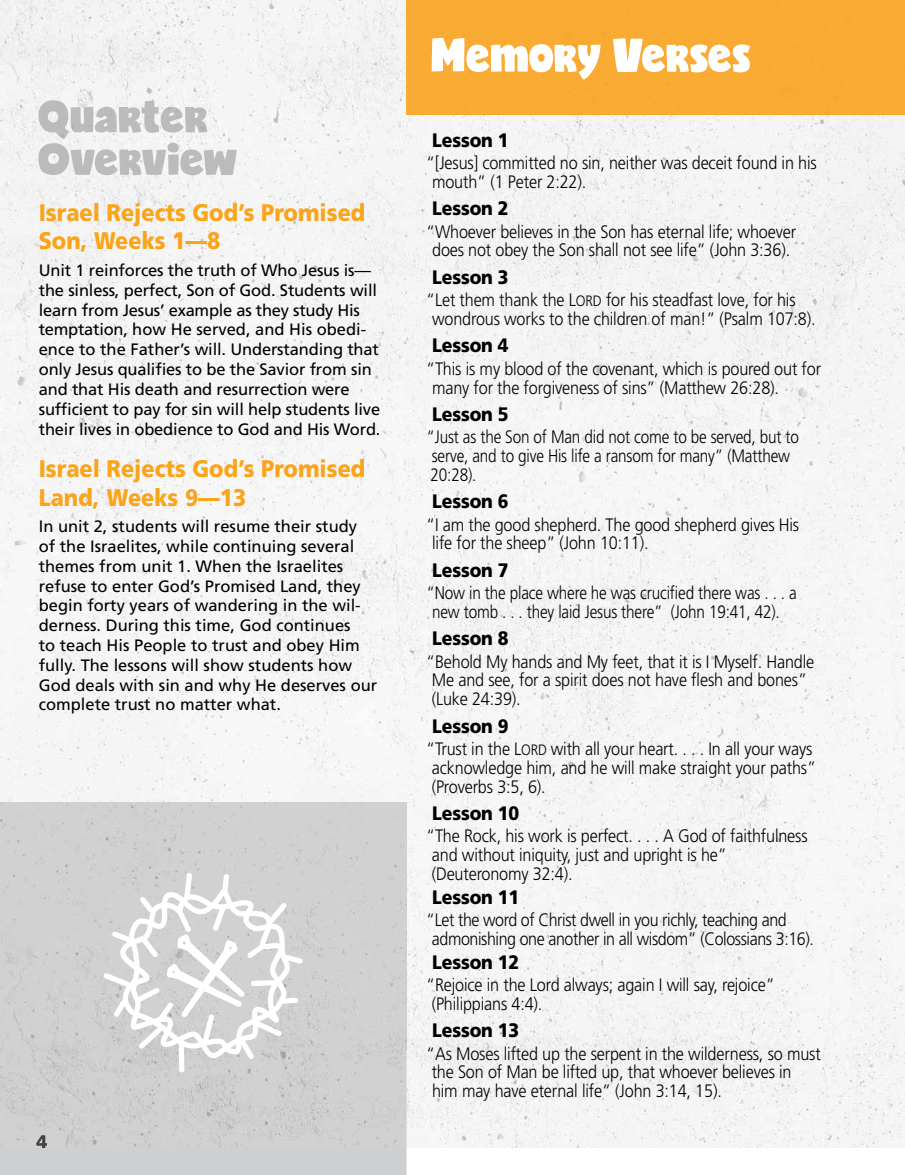
<style>
.page{position:relative;width:905px;height:1175px;background:#fff}
.page>*{position:absolute;margin:0;border:0;box-sizing:border-box;transform-origin:0 0}
.t1{font:900 24px/28.8px "Frutiger LT Std";color:#faa41a;scale:.9 1}
.t2{font:900 19.5px "Frutiger LT Std";letter-spacing:-.01em;color:#000;scale:.9 1}
.t3{font:300 18px/18.8px "Frutiger LT Std";letter-spacing:-.01em;color:#000;scale:.9 1}
.t4{font:300 18px/18.8px "Frutiger LT Std";letter-spacing:-.01em;color:#000;scale:.85 1}
.t5{font:300 18px/18.8px "Frutiger LT Std";letter-spacing:-.01em;color:#000;scale:.89 1}
.t6{font:16.5px/19.8px "Frutiger LT Std";color:#000}
.s1{font-size:15px}
</style>
<div class="page">
<div style="left:0;top:0;width:266px;height:782px;background:#f5f5f5"></div>
<div style="left:0;top:782px;width:904px;height:52px;background:#f5f5f5"></div>
<div style="left:266px;top:0;width:160px;height:417px;background:#f5f5f5"></div>
<div style="left:266px;top:417px;width:638px;height:366px;background:#f6f6f6"></div>
<img style="left:406px;top:834px;width:498px;height:314px">
<div style="left:426px;top:114px;width:478px;height:303px;background:#f4f4f4"></div>
<div style="left:0;top:802px;width:406px;height:333px;background:#d1d1d1"></div>
<div style="left:406px;top:0;width:498px;height:114px;background:#f9ab33"></div>
<svg style="left:431px;top:38px;width:319px;height:41px"></svg>
<img style="left:38px;top:143px;width:165px;height:32px">
<img style="left:38px;top:100px;width:121px;height:39px">
<div style="left:0;top:1135px;width:406px;height:39px;background:#cecfd0"></div>
<svg style="left:103px;top:872px;width:200px;height:200px"></svg>
<h1 class="t1" style="left:39px;top:198px;width:364px">Israel Rejects God’s Promised<br>Son, Weeks 1—8</h1>
<p class="t6" style="left:39px;top:260px;width:343px">Unit 1 reinforces the truth of Who Jesus is— the sinless, perfect, Son of God. Students will learn from Jesus’ example as they study His temptation, how He served, and His obedi&shy;ence to the Father’s will. Understanding that only Jesus qualifies to be the Savior from sin and that His death and resurrection were sufficient to pay for sin will help students live their lives in obedience to God and His Word.</p>
<h1 class="t1" style="left:39px;top:454px;width:364px">Israel Rejects God’s Promised<br>Land, Weeks 9—13</h1>
<p class="t6" style="left:39px;top:516px;width:340px">In unit 2, students will resume their study of the Israelites, while continuing several themes from unit 1. When the Israelites refuse to enter God’s Promised Land, they begin forty years of wandering in the wil&shy;derness. During this time, God continues<br>to teach His People to trust and obey Him fully. The lessons will show students how God deals with sin and why He deserves our complete trust no matter what.</p>
<p class="t2" style="left:432px;top:128px;width:86px">Lesson 1</p>
<p class="t3" style="left:432px;top:154px;width:429px;text-indent:-6px">“[Jesus] committed no sin, neither was deceit found in his mouth” (1 Peter 2:22).</p>
<p class="t2" style="left:432px;top:197px;width:86px">Lesson 2</p>
<p class="t3" style="left:426px;top:222px;width:412px;text-align:center">“Whoever believes in the Son has eternal life; whoever does not obey the Son shall not see life” (John 3:36).</p>
<p class="t2" style="left:432px;top:265px;width:86px">Lesson 3</p>
<p class="t3" style="left:432px;top:291px;width:427px;text-indent:-6px">“Let them thank the L<span class="s1">ORD</span> for his steadfast love, for his wondrous works to the children of man!” (Psalm 107:8).</p>
<p class="t2" style="left:432px;top:334px;width:86px">Lesson 4</p>
<p class="t3" style="left:432px;top:359px;width:433px;text-indent:-6px">“This is my blood of the covenant, which is poured out for many for the forgiveness of sins” (Matthew 26:28).</p>
<p class="t2" style="left:432px;top:402px;width:86px">Lesson 5</p>
<p class="t4" style="left:426px;top:428px;width:440px">“Just as the Son of Man did not come to be served, but to serve, and to give His life a ransom for many” (Matthew<br>20:28).</p>
<p class="t2" style="left:432px;top:490px;width:86px">Lesson 6</p>
<p class="t3" style="left:432px;top:515px;width:409px;text-indent:-6px">“I am the good shepherd. The good shepherd gives His life for the sheep” (John 10:11).</p>
<p class="t2" style="left:432px;top:558px;width:86px">Lesson 7</p>
<p class="t4" style="left:432px;top:584px;width:430px;text-indent:-6px">“Now in the place where he was crucified there was . . . a new tomb . . . they laid Jesus there” (John 19:41, 42).</p>
<p class="t2" style="left:432px;top:627px;width:86px">Lesson 8</p>
<p class="t3" style="left:431px;top:652px;width:426px;text-indent:-6px">“Behold My hands and My feet, that it is I Myself. Handle<br>Me and see, for a spirit does not have flesh and bones” (Luke 24:39).</p>
<p class="t2" style="left:432px;top:714px;width:86px">Lesson 9</p>
<p class="t3" style="left:431px;top:739px;width:428px;text-indent:-6px">“Trust in the L<span class="s1">ORD</span> with all your heart. . . . In all your ways acknowledge him, and he will make straight your paths” (Proverbs 3:5, 6).</p>
<p class="t2" style="left:432px;top:801px;width:98px">Lesson 10</p>
<p class="t3" style="left:431px;top:827px;width:419px;text-indent:-6px">“The Rock, his work is perfect. . . . A God of faithfulness and without iniquity, just and upright is he” (Deuteronomy 32:4).</p>
<p class="t2" style="left:432px;top:885px;width:98px">Lesson 11</p>
<p class="t5" style="left:432px;top:910px;width:430px;text-indent:-6px">“Let the word of Christ dwell in you richly, teaching and admonishing one another in all wisdom” (Colossians 3:16).</p>
<p class="t2" style="left:432px;top:950px;width:98px">Lesson 12</p>
<p class="t3" style="left:431px;top:975px;width:382px;text-indent:-6px">“Rejoice in the Lord always; again I will say, rejoice” (Philippians 4:4).</p>
<p class="t2" style="left:432px;top:1018px;width:98px">Lesson 13</p>
<p class="t3" style="left:431px;top:1044px;width:434px;text-indent:-5px">“As Moses lifted up the serpent in the wilderness, so must the Son of Man be lifted up, that whoever believes in him may have eternal life” (John 3:14, 15).</p>
</div>
